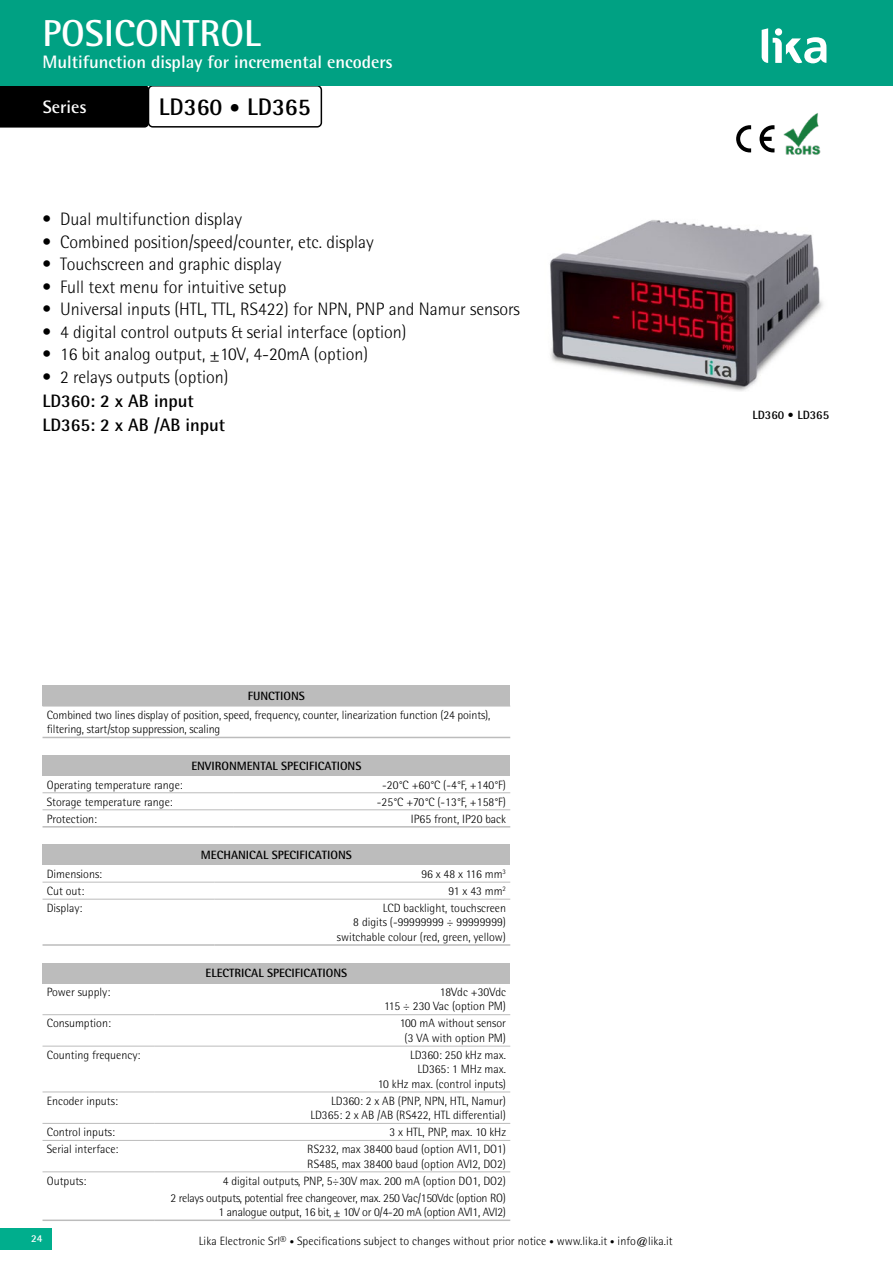
<style>
.page{position:relative;width:893px;height:1263px;background:#fff}
.page>*{position:absolute;margin:0;border:0;box-sizing:border-box;transform-origin:0 0}
.t1{font:700 37.5px "Rotis Semi Sans Pro";color:#fff}
.t2{font:700 24px "Rotis Semi Sans Pro";color:#000}
.t3{font:300 18px "Rotis Semi Sans Pro";color:#000}
.t4{font:700 18px "Rotis Semi Sans Pro";color:#fff}
.t5{font:700 18px/24px "Rotis Semi Sans Pro";color:#000}
.t6{font:300 12px/14.4px "Rotis Semi Sans Pro";color:#000;text-align:right}
.t7{font:300 12px/17px "Rotis Semi Sans Pro";letter-spacing:-.02em;color:#000;text-align:right}
.t8{font:700 12px "Rotis Semi Sans Pro";color:#000}
.t9{font:700 10.5px "Rotis Semi Sans Pro";color:#fff}
.s1{font-size:21px}
.s2{font-size:9px}
</style>
<div class="page">
<div style="left:0;top:1228px;width:51px;height:21px;background:#00ae8d"></div>
<div style="left:148px;top:85px;width:174px;height:43px;border:2px solid #000;border-radius:4px"></div>
<div style="left:0;top:85px;width:149px;height:43px;background:#000"></div>
<div style="left:0;top:0;width:893px;height:85px;background:#00a183"></div>
<img style="left:550px;top:220px;width:273px;height:171px">
<div style="left:43px;top:844px;width:467px;height:21px;background:#bcbcbc"></div>
<hr style="left:43px;top:882px;width:172px;height:1px;background:#bcbcbc">
<hr style="left:215px;top:882px;width:295px;height:1px;background:#bcbcbc">
<hr style="left:43px;top:899px;width:172px;height:1px;background:#bcbcbc">
<hr style="left:215px;top:899px;width:295px;height:1px;background:#bcbcbc">
<hr style="left:43px;top:944px;width:172px;height:2px;background:#bcbcbc">
<hr style="left:215px;top:944px;width:295px;height:2px;background:#bcbcbc">
<div style="left:43px;top:963px;width:467px;height:20px;background:#bcbcbc"></div>
<hr style="left:43px;top:1014px;width:111px;height:1px;background:#bcbcbc">
<hr style="left:154px;top:1014px;width:356px;height:1px;background:#bcbcbc">
<hr style="left:43px;top:1046px;width:111px;height:1px;background:#bcbcbc">
<hr style="left:154px;top:1046px;width:356px;height:1px;background:#bcbcbc">
<hr style="left:43px;top:1091px;width:111px;height:1px;background:#bcbcbc">
<hr style="left:154px;top:1091px;width:356px;height:1px;background:#bcbcbc">
<hr style="left:43px;top:1123px;width:111px;height:1px;background:#bcbcbc">
<hr style="left:154px;top:1123px;width:356px;height:1px;background:#bcbcbc">
<hr style="left:43px;top:1140px;width:111px;height:1px;background:#bcbcbc">
<hr style="left:154px;top:1140px;width:356px;height:1px;background:#bcbcbc">
<hr style="left:43px;top:1219px;width:111px;height:2px;background:#bcbcbc">
<hr style="left:154px;top:1219px;width:356px;height:2px;background:#bcbcbc">
<hr style="left:43px;top:1171px;width:111px;height:1px;background:#bcbcbc">
<hr style="left:154px;top:1171px;width:356px;height:1px;background:#bcbcbc">
<div style="left:43px;top:755px;width:467px;height:21px;background:#bcbcbc"></div>
<hr style="left:43px;top:792px;width:191px;height:1px;background:#bcbcbc">
<hr style="left:234px;top:792px;width:276px;height:1px;background:#bcbcbc">
<hr style="left:43px;top:809px;width:191px;height:1px;background:#bcbcbc">
<hr style="left:43px;top:826px;width:191px;height:1px;background:#bcbcbc">
<hr style="left:234px;top:809px;width:276px;height:1px;background:#bcbcbc">
<hr style="left:234px;top:826px;width:276px;height:1px;background:#bcbcbc">
<div style="left:43px;top:685px;width:467px;height:21px;background:#bcbcbc"></div>
<hr style="left:43px;top:706px;width:467px;height:1px;background:#bcbcbc">
<hr style="left:43px;top:737px;width:467px;height:1px;background:#bcbcbc">
<svg style="left:762px;top:28px;width:64px;height:36px"></svg>
<img style="left:783px;top:113px;width:37px;height:42px">
<svg style="left:736px;top:125px;width:15px;height:27px"></svg>
<svg style="left:759px;top:125px;width:15px;height:27px"></svg>
<h1 class="t1" style="left:43px;top:10px;width:220px">POSICONTROL</h1>
<h3 class="t4" style="left:43px;top:51px;width:352px">Multifunction display for incremental encoders</h3>
<h3 class="t4" style="left:43px;top:96px;width:45px">Series</h3>
<h2 class="t2" style="left:159px;top:92px;width:153px">LD360 <span class="s1">•</span> LD365</h2>
<h3 class="t3" style="left:43px;top:209px;width:201px">• Dual multifunction display</h3>
<h3 class="t3" style="left:43px;top:231px;width:333px">• Combined position/speed/counter, etc. display</h3>
<h3 class="t3" style="left:43px;top:254px;width:241px">• Touchscreen and graphic display</h3>
<h3 class="t3" style="left:43px;top:276px;width:245px">• Full text menu for intuitive setup</h3>
<h3 class="t3" style="left:43px;top:299px;width:479px">• Universal inputs (HTL, TTL, RS422) for NPN, PNP and Namur sensors</h3>
<h3 class="t3" style="left:43px;top:321px;width:365px">• 4 digital control outputs &amp; serial interface (option)</h3>
<h3 class="t3" style="left:43px;top:344px;width:327px">• 16 bit analog output, ±10V, 4-20mA (option)</h3>
<h3 class="t3" style="left:43px;top:366px;width:187px">• 2 relays outputs (option)</h3>
<h3 class="t5" style="left:43px;top:389px;width:184px">LD360: 2 x AB input<br>LD365: 2 x AB /AB input</h3>
<p class="t8" style="left:752px;top:408px;width:78px">LD360 • LD365</p>
<p class="t8" style="left:248px;top:689px;width:59px">FUNCTIONS</p>
<p class="t6" style="left:47px;top:708px;width:445px;text-align:left">Combined two lines display of position, speed, frequency, counter, linearization function (24 points), filtering, start/stop suppression, scaling</p>
<p class="t8" style="left:191px;top:758px;width:171px">ENVIRONMENTAL SPECIFICATIONS</p>
<p class="t6" style="left:47px;top:777px;width:137px">Operating temperature range:</p>
<p class="t6" style="left:382px;top:777px;width:125px">-20°C +60°C (-4°F, +140°F)</p>
<p class="t6" style="left:47px;top:794px;width:127px">Storage temperature range:</p>
<p class="t6" style="left:377px;top:794px;width:131px">-25°C +70°C (-13°F, +158°F)</p>
<p class="t6" style="left:47px;top:811px;width:52px">Protection:</p>
<p class="t6" style="left:411px;top:811px;width:97px">IP65 front, IP20 back</p>
<p class="t8" style="left:201px;top:848px;width:152px">MECHANICAL SPECIFICATIONS</p>
<p class="t6" style="left:47px;top:867px;width:57px">Dimensions:</p>
<p class="t6" style="left:421px;top:867px;width:86px">96 x 48 x 116 mm<sup>3</sup></p>
<p class="t6" style="left:47px;top:884px;width:39px">Cut out:</p>
<p class="t6" style="left:448px;top:884px;width:59px">91 x 43 mm<sup>2</sup></p>
<p class="t6" style="left:47px;top:901px;width:37px">Display:</p>
<p class="t6" style="left:337px;top:901px;width:171px">LCD backlight, touchscreen<br>8 digits (-99999999 ÷ 99999999) switchable colour (red, green, yellow)</p>
<p class="t8" style="left:206px;top:966px;width:143px">ELECTRICAL SPECIFICATIONS</p>
<p class="t6" style="left:47px;top:985px;width:65px">Power supply:</p>
<p class="t6" style="left:384px;top:985px;width:123px">18Vdc +30Vdc<br>115 ÷ 230 Vac (option PM)</p>
<p class="t6" style="left:47px;top:1016px;width:66px">Consumption:</p>
<p class="t6" style="left:400px;top:1016px;width:108px;text-align:center">100 mA without sensor (3 VA with option PM)</p>
<p class="t6" style="left:47px;top:1048px;width:95px">Counting frequency:</p>
<p class="t6" style="left:378px;top:1048px;width:130px">LD360: 250 kHz max.<br>LD365: 1 MHz max.<br>10 kHz max. (control inputs)</p>
<p class="t6" style="left:47px;top:1093px;width:73px">Encoder inputs:</p>
<p class="t6" style="left:310px;top:1093px;width:197px">LD360: 2 x AB (PNP, NPN, HTL, Namur)<br>LD365: 2 x AB /AB (RS422, HTL differential)</p>
<p class="t6" style="left:47px;top:1125px;width:70px">Control inputs:</p>
<p class="t6" style="left:390px;top:1125px;width:118px">3 x HTL, PNP, max. 10 kHz</p>
<p class="t6" style="left:47px;top:1142px;width:73px">Serial interface:</p>
<p class="t6" style="left:307px;top:1142px;width:200px;text-align:left">RS232, max 38400 baud (option AVI1, DO1)<br>RS485, max 38400 baud (option AVI2, DO2)</p>
<p class="t6" style="left:47px;top:1173px;width:41px">Outputs:</p>
<p class="t7" style="left:171px;top:1172px;width:337px">4 digital outputs, PNP, 5÷30V max. 200 mA (option DO1, DO2)<br>2 relays outputs, potential free changeover, max. 250 Vac/150Vdc (option RO)</p>
<p class="t7" style="left:219px;top:1204px;width:289px">1 analogue output, 16 bit, ± 10V or 0/4-20 mA (option AVI1, AVI2)</p>
<p class="t9" style="left:31px;top:1232px;width:13px">24</p>
<p class="t6" style="left:199px;top:1234px;width:475px">Lika Electronic Srl<sup>R</sup> <span class="s2">•</span> Specifications subject to changes without prior notice <span class="s2">•</span> www.lika.it <span class="s2">•</span> info@lika.it</p>
</div>
